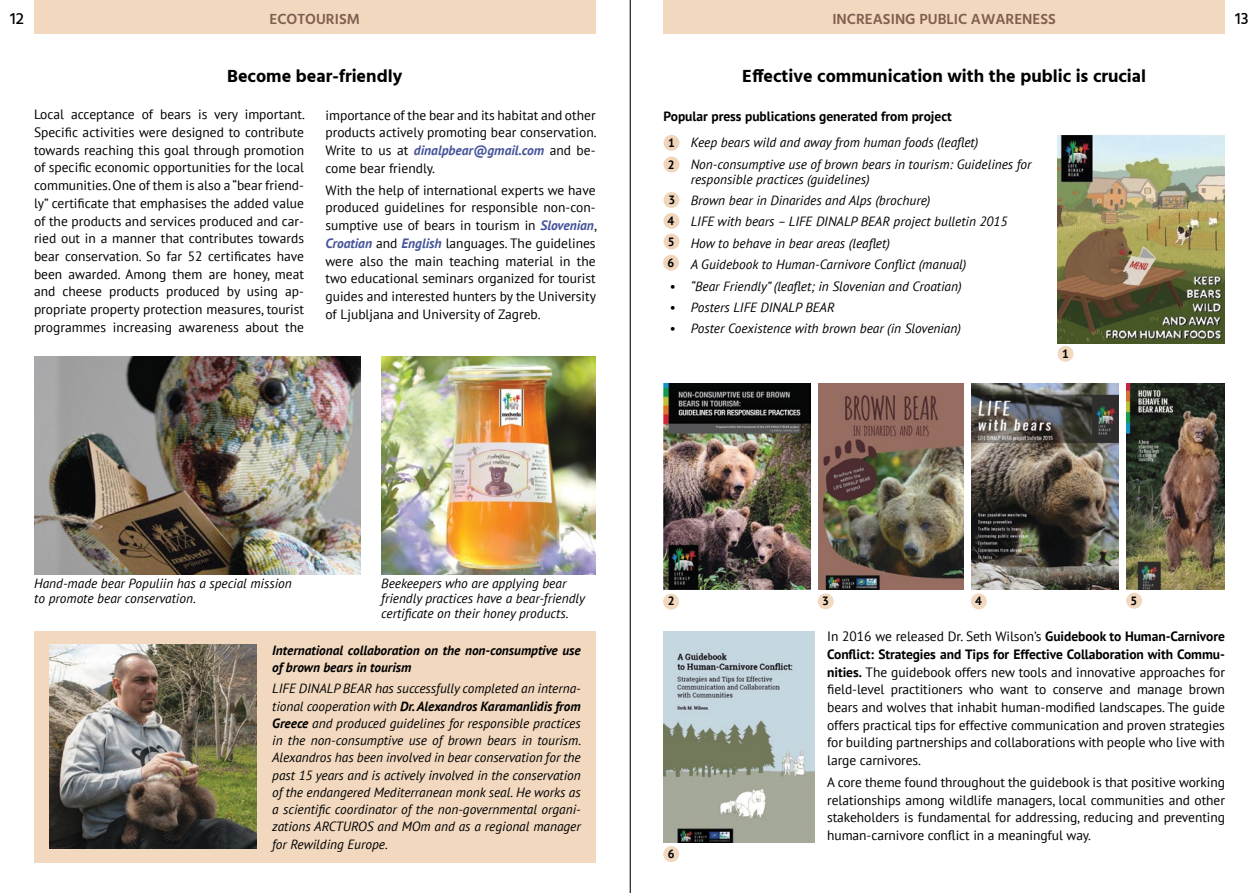
<style>
.page{position:relative;width:1259px;height:893px;background:#fff}
.page>*{position:absolute;margin:0;border:0;box-sizing:border-box;transform-origin:0 0}
.t1{font:700 18px "Hind";color:#000}
.t2{font:500 16.5px "Hind";color:#000}
.t3{font:600 15px "Hind";color:#7f5e4e}
.t4{font:13.5px/17.7px "PT Sans";color:#000;text-align:justify}
.t5{font:700 13.5px "PT Sans";color:#000}
.t6{font:italic 13.35px/17.2px "PT Sans";color:#000}
.t7{font:italic 700 13.35px/17.2px "PT Sans";color:#000}
.t8{font:700 12px "PT Sans";color:#000}
.s1{font-weight:700;font-style:italic;color:#45549a}
.s2{font-weight:700}
</style>
<div class="page">
<div style="left:34px;top:0;width:561px;height:34px;background:#f1d8bf"></div>
<div style="left:663px;top:0;width:562px;height:34px;background:#f1d8bf"></div>
<img style="left:34px;top:357px;width:327px;height:218px">
<img style="left:382px;top:357px;width:213px;height:218px">
<div style="left:34px;top:631px;width:561px;height:232px;background:#f1d8bf"></div>
<img style="left:49px;top:645px;width:207px;height:203px">
<hr style="left:630px;top:0;width:1px;height:893px;background:#000">
<img style="left:663px;top:383px;width:147px;height:207px">
<img style="left:818px;top:383px;width:145px;height:206px">
<img style="left:972px;top:383px;width:146px;height:206px">
<img style="left:663px;top:631px;width:152px;height:211px">
<img style="left:1057px;top:136px;width:168px;height:208px">
<img style="left:1126px;top:383px;width:98px;height:206px">
<div style="left:663px;top:135px;width:16px;height:16px;background:#f0d5bb;border-radius:50%"></div>
<div style="left:663px;top:846px;width:16px;height:16px;background:#f1d8bf;border-radius:50%"></div>
<div style="left:663px;top:594px;width:16px;height:16px;background:#f1d8bf;border-radius:50%"></div>
<div style="left:663px;top:157px;width:16px;height:15px;background:#f0d5bb;border-radius:50%"></div>
<svg style="left:817px;top:593px;width:16px;height:16px"></svg>
<div style="left:663px;top:192px;width:16px;height:16px;background:#f0d5bb;border-radius:50%"></div>
<div style="left:971px;top:593px;width:16px;height:16px;background:#f1d8bf;border-radius:50%"></div>
<div style="left:663px;top:213px;width:16px;height:16px;background:#f0d5bb;border-radius:50%"></div>
<svg style="left:1057px;top:346px;width:16px;height:16px"></svg>
<div style="left:663px;top:234px;width:16px;height:16px;background:#f0d5bb;border-radius:50%"></div>
<div style="left:1126px;top:593px;width:16px;height:16px;background:#f1d8bf;border-radius:50%"></div>
<div style="left:663px;top:255px;width:16px;height:16px;background:#f0d5bb;border-radius:50%"></div>
<p class="t2" style="left:10px;top:7px;width:15px">12</p>
<p class="t3" style="left:269px;top:9px;width:92px">ECOTOURISM</p>
<p class="t3" style="left:832px;top:9px;width:225px">INCREASING PUBLIC AWARENESS</p>
<p class="t2" style="left:1235px;top:7px;width:15px">13</p>
<h1 class="t1" style="left:227px;top:65px;width:177px">Become bear-friendly</h1>
<h1 class="t1" style="left:742px;top:65px;width:405px">Effective communication with the public is crucial</h1>
<p class="t4" style="left:34px;top:105px;width:273px">Local acceptance of bears is very important.<br>Specific activities were designed to contribute towards reaching this goal through promotion of specific economic opportunities for the local communities. One of them is also a “bear friend&shy;ly” certificate that emphasises the added value of the products and services produced and car&shy;ried out in a manner that contributes towards bear conservation. So far 52 certificates have been awarded. Among them are honey, meat and cheese products produced by using ap&shy;propriate property protection measures, tourist programmes increasing awareness about the</p>
<p class="t4" style="left:325px;top:106px;width:273px">importance of the bear and its habitat and other products actively promoting bear conservation.<br>Write to us at <span class="s1">dinalpbear@gmail.com</span> and be&shy;come bear friendly.</p>
<p class="t4" style="left:325px;top:181px;width:273px">With the help of international experts we have produced guidelines for responsible non-con&shy;sumptive use of bears in tourism in <span class="s1">Slovenian</span>, <span class="s1">Croatian</span> and <span class="s1">English</span> languages. The guidelines were also the main teaching material in the two educational seminars organized for tourist guides and interested hunters by the University of Ljubljana and University of Zagreb.</p>
<p class="t5" style="left:663px;top:107px;width:290px">Popular press publications generated from project</p>
<p class="t8" style="left:668px;top:135px;width:8px">1</p>
<p class="t6" style="left:669px;top:134px;width:310px">• Keep bears wild and away from human foods (leaflet)</p>
<p class="t6" style="left:691px;top:156px;width:342px;line-height:15px;text-indent:-21px">• Non-consumptive use of brown bears in tourism: Guidelines for responsible practices (guidelines)</p>
<p class="t6" style="left:669px;top:191px;width:262px">• Brown bear in Dinarides and Alps (brochure)</p>
<p class="t6" style="left:669px;top:213px;width:339px">• LIFE with bears – LIFE DINALP BEAR project bulletin 2015</p>
<p class="t6" style="left:669px;top:234px;width:222px">• How to behave in bear areas (leaflet)</p>
<p class="t6" style="left:669px;top:256px;width:298px">• A Guidebook to Human-Carnivore Conflict (manual)</p>
<p class="t6" style="left:669px;top:277px;width:293px">• “Bear Friendly” (leaflet; in Slovenian and Croatian)</p>
<p class="t6" style="left:669px;top:298px;width:167px">• Posters LIFE DINALP BEAR</p>
<p class="t6" style="left:669px;top:320px;width:293px">• Poster Coexistence with brown bear (in Slovenian)</p>
<p class="t8" style="left:668px;top:156px;width:8px">2</p>
<p class="t8" style="left:668px;top:192px;width:8px">3</p>
<p class="t8" style="left:667px;top:213px;width:8px">4</p>
<p class="t8" style="left:668px;top:234px;width:8px">5</p>
<p class="t8" style="left:667px;top:255px;width:8px">6</p>
<p class="t8" style="left:1062px;top:346px;width:8px">1</p>
<p class="t6" style="left:34px;top:576px;width:259px;line-height:15px">Hand-made bear Populiin has a special mission to promote bear conservation.</p>
<p class="t6" style="left:381px;top:575px;width:205px;line-height:15px">Beekeepers who are applying bear friendly practices have a bear-friendly certificate on their honey products.</p>
<p class="t7" style="left:272px;top:641px;width:310px">International collaboration on the non-consumptive use of brown bears in tourism</p>
<p class="t6" style="left:272px;top:680px;width:310px;text-align:justify">LIFE DINALP BEAR has successfully completed an interna&shy;tional cooperation with <span class="s2">Dr. Alexandros Karamanlidis from Greece</span> and produced guidelines for responsible practices in the non-consumptive use of brown bears in tourism.<br>Alexandros has been involved in bear conservation for the past 15 years and is actively involved in the conservation of the endangered Mediterranean monk seal. He works as a scientific coordinator of the non-governmental organi&shy;zations ARCTUROS and MOm and as a regional manager for Rewilding Europe.</p>
<p class="t8" style="left:668px;top:593px;width:8px">2</p>
<p class="t8" style="left:668px;top:846px;width:8px">6</p>
<p class="t8" style="left:822px;top:593px;width:8px">3</p>
<p class="t8" style="left:975px;top:593px;width:8px">4</p>
<p class="t8" style="left:1130px;top:593px;width:8px">5</p>
<p class="t4" style="left:827px;top:627px;width:399px">In 2016 we released Dr. Seth Wilson’s <span class="s2">Guidebook to Human-Carnivore Conflict: Strategies and Tips for Effective Collaboration with Commu&shy;nities.</span> The guidebook offers new tools and innovative approaches for field-level practitioners who want to conserve and manage brown bears and wolves that inhabit human-modified landscapes. The guide offers practical tips for effective communication and proven strategies for building partnerships and collaborations with people who live with large carnivores.</p>
<p class="t4" style="left:827px;top:773px;width:399px">A core theme found throughout the guidebook is that positive working relationships among wildlife managers, local communities and other stakeholders is fundamental for addressing, reducing and preventing human-carnivore conflict in a meaningful way.</p>
</div>
